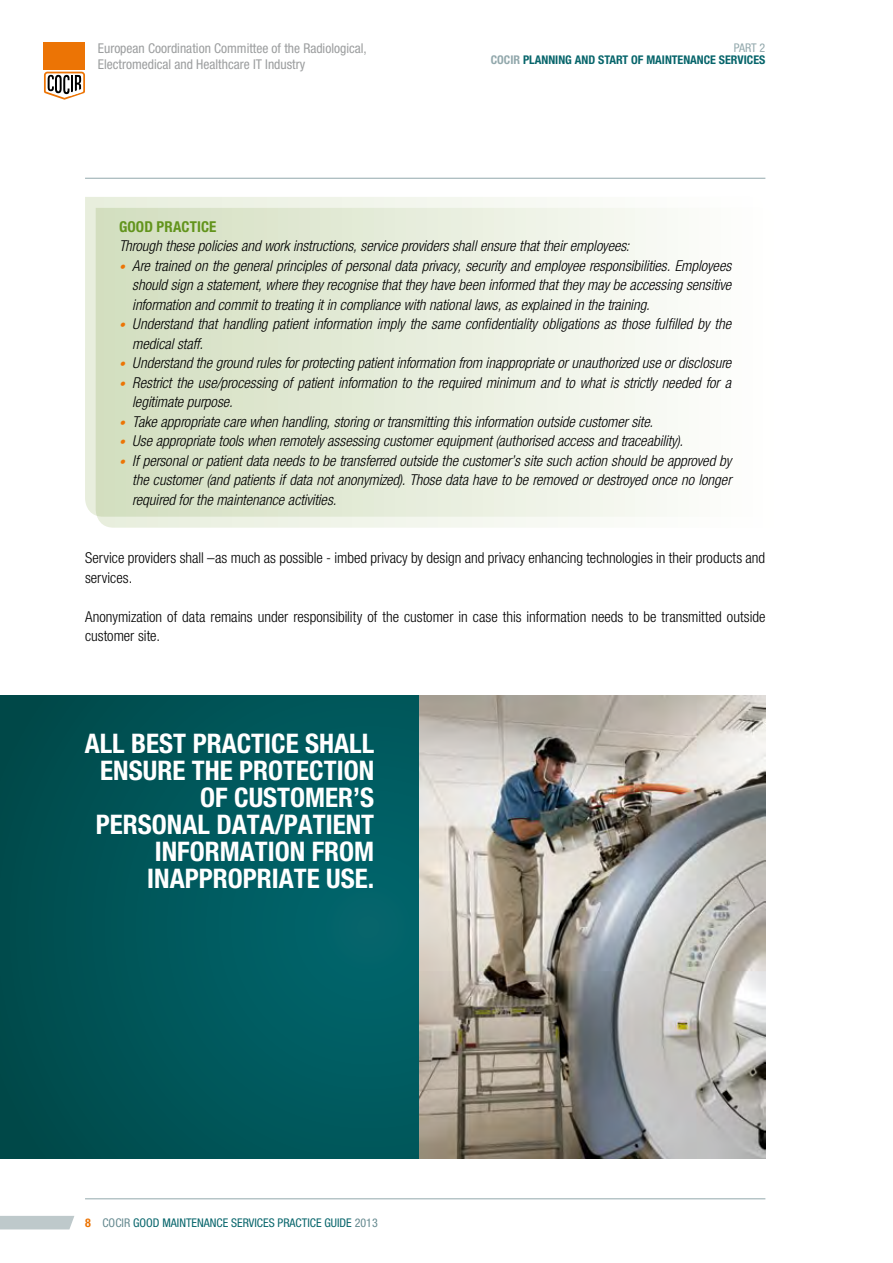
<style>
.page{position:relative;width:893px;height:1263px;background:#fff}
.page>*{position:absolute;margin:0;border:0;box-sizing:border-box;transform-origin:0 0}
.t1{font:700 condensed 27px/27px "Helvetica Neue LT Std";color:#fff;text-align:right}
.t2{font:italic 300 condensed 15px/19.5px "Helvetica Neue LT Std";color:#000;text-align:justify}
.t3{font:300 condensed 15px/19.5px "Helvetica Neue LT Std";color:#000}
.t4{font:700 condensed 15px "Helvetica Neue LT Std";letter-spacing:.005em;color:#62941c}
.t5{font:condensed 13.5px/16.2px "Helvetica Neue";color:#9c9e9f}
.t6{font:condensed 12px "Helvetica Neue";color:#07656b}
.t7{font:700 condensed 12px "Helvetica Neue";color:#07656b}
.t8{font:condensed 12px "Helvetica Neue";color:#92a8ac}
.s1{color:#92a8ac}
.s2{font-size:12px;color:#ec7405}
.s3{font-weight:700;color:#ec7405}
.s4{color:#668a90}
</style>
<div class="page">
<svg style="left:44px;top:72px;width:41px;height:28px"></svg>
<div style="left:44px;top:43px;width:41px;height:27px;background:#ec7405"></div>
<svg style="left:0;top:1216px;width:74px;height:13px"></svg>
<hr style="left:85px;top:178px;width:680px;height:1px;background:#92a8ac">
<hr style="left:85px;top:1198px;width:680px;height:1px;background:#92a8ac">
<svg style="left:85px;top:197px;width:505px;height:319px"></svg>
<svg style="left:96px;top:208px;width:571px;height:320px;background:#e5ebd9"></svg>
<svg style="left:0;top:695px;width:420px;height:463px;background:#00565a"></svg>
<img style="left:420px;top:695px;width:345px;height:463px">
<p class="t5" style="left:98px;top:40px;width:271px">European Coordination Committee of the Radiological,<br>Electromedical and Healthcare IT Industry</p>
<p class="t8" style="left:734px;top:41px;width:33px">PART 2</p>
<p class="t7" style="left:491px;top:52px;width:276px"><span class="s1">COCIR</span> PLANNING AND START OF MAINTENANCE SERVICES</p>
<p class="t4" style="left:119px;top:217px;width:99px">GOOD PRACTICE</p>
<p class="t2" style="left:119px;top:237px;width:512px">Through these policies and work instructions, service providers shall ensure that their employees:</p>
<p class="t2" style="left:132px;top:256px;width:600px;text-indent:-13px"><span class="s2">•</span> Are trained on the general principles of personal data privacy, security and employee responsibilities. Employees should sign a statement, where they recognise that they have been informed that they may be accessing sensitive information and commit to treating it in compliance with national laws, as explained in the training.</p>
<p class="t2" style="left:132px;top:315px;width:600px;text-indent:-13px"><span class="s2">•</span> Understand that handling patient information imply the same confidentiality obligations as those fulfilled by the medical staff.</p>
<p class="t2" style="left:119px;top:354px;width:614px"><span class="s2">•</span> Understand the ground rules for protecting patient information from inappropriate or unauthorized use or disclosure</p>
<p class="t2" style="left:132px;top:373px;width:600px;text-indent:-13px"><span class="s2">•</span> Restrict the use/processing of patient information to the required minimum and to what is strictly needed for a legitimate purpose.</p>
<p class="t2" style="left:119px;top:412px;width:536px"><span class="s2">•</span> Take appropriate care when handling, storing or transmitting this information outside customer site.</p>
<p class="t2" style="left:119px;top:432px;width:565px"><span class="s2">•</span> Use appropriate tools when remotely assessing customer equipment (authorised access and traceability).</p>
<p class="t2" style="left:132px;top:451px;width:601px;text-indent:-13px"><span class="s2">•</span> If personal or patient data needs to be transferred outside the customer’s site such action should be approved by the customer (and patients if data not anonymized). Those data have to be removed or destroyed once no longer required for the maintenance activities.</p>
<p class="t3" style="left:85px;top:548px;width:682px">Service providers shall –as much as possible - imbed privacy by design and privacy enhancing technologies in their products and services.</p>
<p class="t3" style="left:85px;top:607px;width:682px">Anonymization of data remains under responsibility of the customer in case this information needs to be transmitted outside customer site.</p>
<p class="t1" style="left:85px;top:729px;width:291px">ALL BEST PRACTICE SHALL<br>ENSURE THE PROTECTION<br>OF CUSTOMER’S<br>PERSONAL DATA/PATIENT<br>INFORMATION FROM<br>INAPPROPRIATE USE.</p>
<p class="t6" style="left:85px;top:1216px;width:294px"><span class="s3">8</span> <span class="s4">COCIR</span> GOOD MAINTENANCE SERVICES PRACTICE GUIDE <span class="s4">2013</span></p>
</div>
